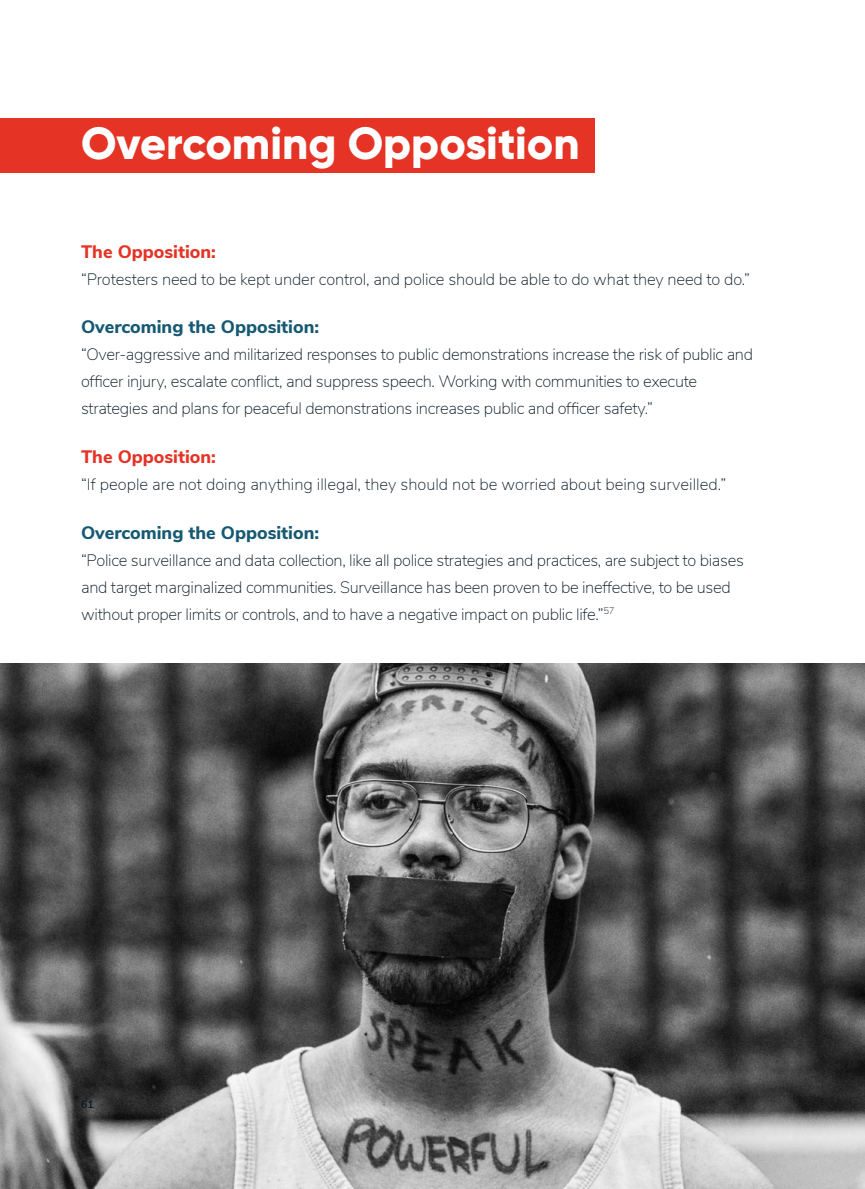
<style>
.page{position:relative;width:865px;height:1189px;background:#fff}
.page>*{position:absolute;margin:0;border:0;box-sizing:border-box;transform-origin:0 0}
.Sub_Title_Striped{font:800 45px "Gilroy";color:#fff}
.Sub_Recommendation{font:800 18px "Nunito Sans";color:#165972}
.Sub_Recommendation-2{font:800 18px "Nunito Sans";color:#e53325}
.Body_Copy{font:200 16.5px/27px "Nunito Sans";letter-spacing:-.02em;color:#0a1a25}
.Body_Copy-2{font:200 16.5px "Nunito Sans";color:#0a1a25}
.t1{font:700 10.5px "Nunito Sans";color:#0a1a25}
</style>
<div class="page">
<div style="left:0;top:119px;width:594px;height:54px;background:#e53325"></div>
<img style="left:0;top:663px;width:864px;height:525px">
<p class="Sub_Title_Striped" style="left:81px;top:115px;width:499px">Overcoming Opposition</p>
<p class="Sub_Recommendation-2" style="left:81px;top:238px;width:136px">The Opposition:</p>
<p class="Body_Copy" style="left:81px;top:264px;width:670px">“Protesters need to be kept under control, and police should be able to do what they need to do.”</p>
<p class="Sub_Recommendation" style="left:81px;top:313px;width:239px">Overcoming the Opposition:</p>
<p class="Body_Copy" style="left:81px;top:340px;width:673px">“Over-aggressive and militarized responses to public demonstrations increase the risk of public and officer injury, escalate conflict, and suppress speech. Working with communities to execute strategies and plans for peaceful demonstrations increases public and officer safety.”</p>
<p class="Sub_Recommendation-2" style="left:81px;top:443px;width:136px">The Opposition:</p>
<p class="Body_Copy-2" style="left:81px;top:472px;width:646px">“If people are not doing anything illegal, they should not be worried about being surveilled.”</p>
<p class="Sub_Recommendation" style="left:81px;top:519px;width:239px">Overcoming the Opposition:</p>
<p class="Body_Copy" style="left:81px;top:545px;width:664px">“Police surveillance and data collection, like all police strategies and practices, are subject to biases and target marginalized communities. Surveillance has been proven to be ineffective, to be used without proper limits or controls, and to have a negative impact on public life.”<sup>57</sup></p>
<p class="t1" style="left:81px;top:1096px;width:14px">61</p>
</div>
